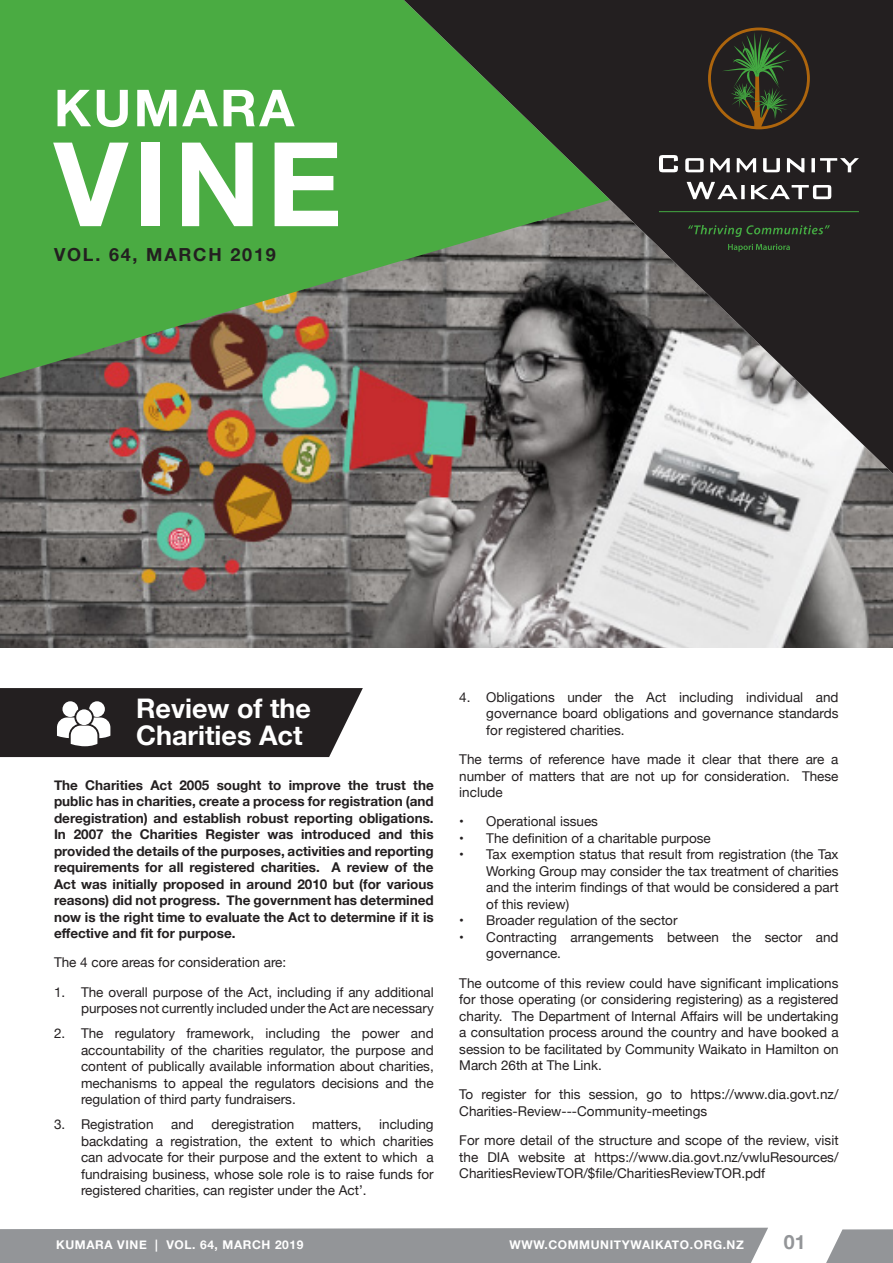
<style>
.page{position:relative;width:893px;height:1263px;background:#fff}
.page>*{position:absolute;margin:0;border:0;box-sizing:border-box;transform-origin:0 0}
.t1{font:700 117px "Helvetica Neue";color:#fff}
.t2{font:700 51px "Helvetica Neue";letter-spacing:.05em;color:#fff}
.t3{font:700 27px/27px "Helvetica Neue";color:#fff}
.t4{font:700 19.65px "Helvetica Neue";color:#939598}
.t5{font:700 18px "Helvetica Neue";letter-spacing:.1em;color:#231f20}
.t6{font:13.5px/16.5px "Helvetica Neue";color:#231f20;text-align:justify}
.t7{font:700 13.5px/16.5px "Helvetica Neue";color:#231f20;text-align:justify}
.t8{font:700 12px "Helvetica Neue";letter-spacing:.05em;color:#fff}
</style>
<div class="page">
<img style="left:0;top:378px;width:893px;height:269px">
<svg style="left:0;top:0;width:404px;height:378px;background:#51a046"></svg>
<div style="left:0;top:1228px;width:768px;height:35px;background:#939598"></div>
<svg style="left:826px;top:1229px;width:67px;height:34px;background:#a1a3a5"></svg>
<svg style="left:404px;top:0;width:489px;height:474px;background:#50594c"></svg>
<svg style="left:687px;top:182px;width:144px;height:17px"></svg>
<svg style="left:659px;top:155px;width:200px;height:17px"></svg>
<hr style="left:659px;top:211px;width:200px;height:1px;background:#44aa42">
<div style="left:709px;top:29px;width:99px;height:99px;background:#231f20;border-radius:50%"></div>
<svg style="left:722px;top:32px;width:69px;height:96px"></svg>
<div style="left:708px;top:28px;width:102px;height:101px;border:3px solid #ad650d;border-radius:50%"></div>
<svg style="left:728px;top:244px;width:62px;height:7px"></svg>
<svg style="left:688px;top:225px;width:142px;height:12px;background:#2a3f27"></svg>
<svg style="left:0;top:688px;width:363px;height:69px;background:#3a3738"></svg>
<p class="t2" style="left:54px;top:68px;width:242px">KUMARA</p>
<p class="t1" style="left:54px;top:93px;width:290px">VINE</p>
<p class="t5" style="left:54px;top:240px;width:223px">VOL. 64, MARCH 2019</p>
<p class="t3" style="left:136px;top:696px;width:176px">Review of the<br>Charities Act</p>
<p class="t7" style="left:54px;top:777px;width:381px">The Charities Act 2005 sought to improve the trust the public has in charities, create a process for registration (and deregistration) and establish robust reporting obligations.<br>In 2007 the Charities Register was introduced and this provided the details of the purposes, activities and reporting requirements for all registered charities. A review of the Act was initially proposed in around 2010 but (for various reasons) did not progress. The government has determined now is the right time to evaluate the Act to determine if it is effective and fit for purpose.</p>
<p class="t6" style="left:54px;top:955px;width:234px">The 4 core areas for consideration are:</p>
<p class="t6" style="left:54px;top:984px;width:381px;text-align:right">1. The overall purpose of the Act, including if any additional purposes not currently included under the Act are necessary</p>
<p class="t6" style="left:81px;top:1026px;width:354px;text-indent:-27px">2. The regulatory framework, including the power and accountability of the charities regulator, the purpose and content of publically available information about charities, mechanisms to appeal the regulators decisions and the regulation of third party fundraisers.</p>
<p class="t6" style="left:54px;top:1117px;width:101px">3. Registration</p>
<p class="t6" style="left:171px;top:1117px;width:24px">and</p>
<p class="t6" style="left:212px;top:1117px;width:84px">deregistration</p>
<p class="t6" style="left:312px;top:1117px;width:51px">matters,</p>
<p class="t6" style="left:81px;top:1117px;width:354px;text-indent:298px">including backdating a registration, the extent to which charities can advocate for their purpose and the extent to which a fundraising business, whose sole role is to raise funds for registered charities, can register under the Act’.</p>
<p class="t6" style="left:486px;top:689px;width:354px;text-indent:-27px">4. Obligations under the Act including individual and governance board obligations and governance standards for registered charities.</p>
<p class="t6" style="left:459px;top:752px;width:381px">The terms of reference have made it clear that there are a number of matters that are not up for consideration. These include</p>
<p class="t6" style="left:459px;top:814px;width:140px">• Operational issues</p>
<p class="t6" style="left:459px;top:830px;width:253px">• The definition of a charitable purpose</p>
<p class="t6" style="left:486px;top:847px;width:354px;text-indent:-27px">• Tax exemption status that result from registration (the Tax Working Group may consider the tax treatment of charities and the interim findings of that would be considered a part of this review)</p>
<p class="t6" style="left:459px;top:913px;width:220px">• Broader regulation of the sector</p>
<p class="t6" style="left:486px;top:929px;width:354px;text-indent:-27px">• Contracting arrangements between the sector and governance.</p>
<p class="t6" style="left:459px;top:975px;width:381px">The outcome of this review could have significant implications for those operating (or considering registering) as a registered charity. The Department of Internal Affairs will be undertaking a consultation process around the country and have booked a session to be facilitated by Community Waikato in Hamilton on March 26th at The Link.</p>
<p class="t6" style="left:459px;top:1087px;width:381px">To register for this session, go to https://www.dia.govt.nz/<br>Charities-Review---Community-meetings</p>
<p class="t6" style="left:459px;top:1133px;width:381px">For more detail of the structure and scope of the review, visit the DIA website at https://www.dia.govt.nz/vwluResources/ CharitiesReviewTOR/$file/CharitiesReviewTOR.pdf</p>
<p class="t8" style="left:56px;top:1235px;width:249px">KUMARA VINE | VOL. 64, MARCH 2019</p>
<p class="t8" style="left:509px;top:1235px;width:236px">WWW.COMMUNITYWAIKATO.ORG.NZ</p>
<p class="t4" style="left:784px;top:1227px;width:23px">01</p>
</div>
